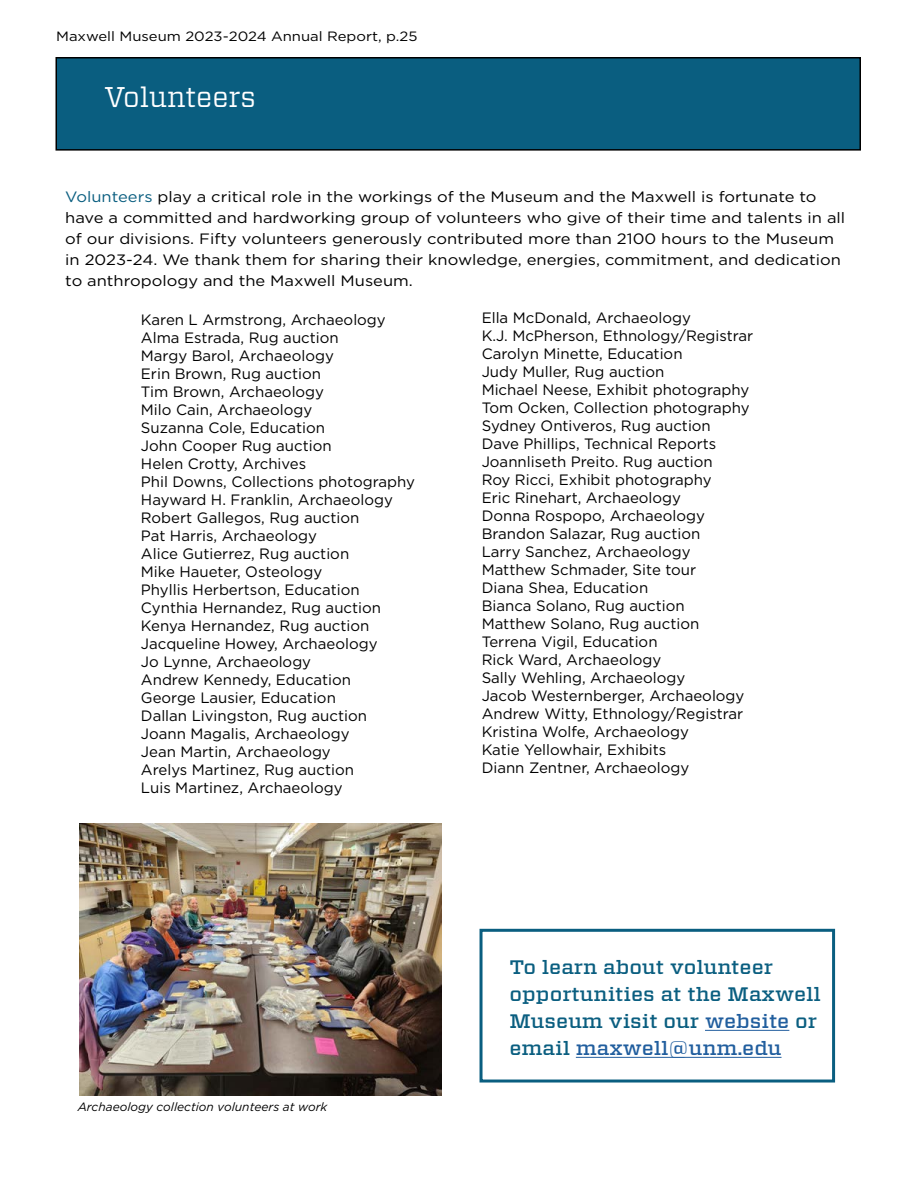
<style>
.page{position:relative;width:918px;height:1188px;background:#fff}
.page>*{position:absolute;margin:0;border:0;box-sizing:border-box;transform-origin:0 0}
.t1{font:28.5px "Vitesse";color:#fff}
.t2{font:500 19.5px/27px "Vitesse";color:#0a5e80;scale:1.1 1}
.t3{font:15px/18px "Gotham";color:#000}
.t4{font:15px/21px "Gotham";color:#000;scale:1.1 1}
.t5{font:13.5px "Gotham";color:#000;scale:1.1 1}
.t6{font:italic 12px "Gotham";color:#000}
.s1{color:#0a5e80}
.s2{color:#215e9e}
</style>
<div class="page">
<div style="left:56px;top:58px;width:804px;height:92px;background:#0a5e80"></div>
<div style="left:56px;top:57px;width:805px;height:94px;border:2px solid #000"></div>
<hr style="left:705px;top:1030px;width:84px;height:1px;background:#215e9e">
<hr style="left:576px;top:1057px;width:206px;height:1px;background:#215e9e">
<div style="left:480px;top:929px;width:355px;height:154px;border:3px solid #0a5e80"></div>
<img style="left:79px;top:824px;width:362px;height:271px">
<p class="t5" style="left:56px;top:28px;width:330px">Maxwell Museum 2023-2024 Annual Report, p.25</p>
<h1 class="t1" style="left:104px;top:78px;width:153px">Volunteers</h1>
<p class="t4" style="left:65px;top:186px;width:711px"><span class="s1">Volunteers</span> play a critical role in the workings of the Museum and the Maxwell is fortunate to have a committed and hardworking group of volunteers who give of their time and talents in all of our divisions. Fifty volunteers generously contributed more than 2100 hours to the Museum in 2023-24. We thank them for sharing their knowledge, energies, commitment, and dedication to anthropology and the Maxwell Museum.</p>
<p class="t3" style="left:141px;top:311px;width:276px">Karen L Armstrong, Archaeology<br>Alma Estrada, Rug auction<br>Margy Barol, Archaeology<br>Erin Brown, Rug auction<br>Tim Brown, Archaeology<br>Milo Cain, Archaeology<br>Suzanna Cole, Education<br>John Cooper Rug auction<br>Helen Crotty, Archives<br>Phil Downs, Collections photography<br>Hayward H. Franklin, Archaeology<br>Robert Gallegos, Rug auction<br>Pat Harris, Archaeology<br>Alice Gutierrez, Rug auction<br>Mike Haueter, Osteology<br>Phyllis Herbertson, Education<br>Cynthia Hernandez, Rug auction<br>Kenya Hernandez, Rug auction<br>Jacqueline Howey, Archaeology<br>Jo Lynne, Archaeology<br>Andrew Kennedy, Education<br>George Lausier, Education<br>Dallan Livingston, Rug auction<br>Joann Magalis, Archaeology<br>Jean Martin, Archaeology<br>Arelys Martinez, Rug auction<br>Luis Martinez, Archaeology</p>
<p class="t3" style="left:482px;top:308px;width:273px">Ella McDonald, Archaeology<br>K.J. McPherson, Ethnology/Registrar<br>Carolyn Minette, Education<br>Judy Muller, Rug auction<br>Michael Neese, Exhibit photography<br>Tom Ocken, Collection photography<br>Sydney Ontiveros, Rug auction<br>Dave Phillips, Technical Reports<br>Joannliseth Preito. Rug auction<br>Roy Ricci, Exhibit photography<br>Eric Rinehart, Archaeology<br>Donna Rospopo, Archaeology<br>Brandon Salazar, Rug auction<br>Larry Sanchez, Archaeology<br>Matthew Schmader, Site tour<br>Diana Shea, Education<br>Bianca Solano, Rug auction<br>Matthew Solano, Rug auction<br>Terrena Vigil, Education<br>Rick Ward, Archaeology<br>Sally Wehling, Archaeology<br>Jacob Westernberger, Archaeology<br>Andrew Witty, Ethnology/Registrar<br>Kristina Wolfe, Archaeology<br>Katie Yellowhair, Exhibits<br>Diann Zentner, Archaeology</p>
<p class="t6" style="left:78px;top:1099px;width:251px">Archaeology collection volunteers at work</p>
<h2 class="t2" style="left:510px;top:954px;width:285px">To learn about volunteer opportunities at the Maxwell<br>Museum visit our <span class="s2">website</span> or email <span class="s2">maxwell@unm.edu</span></h2>
</div>
